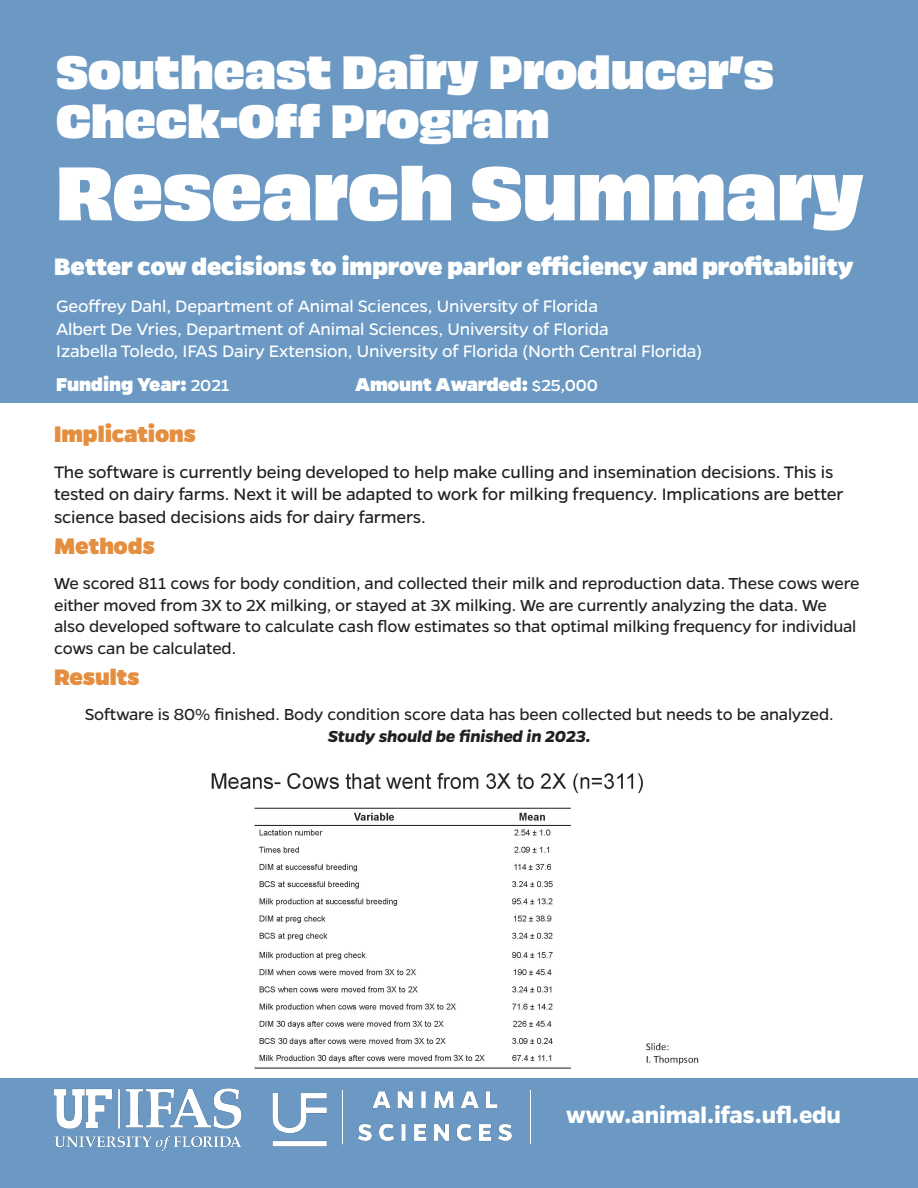
<style>
.page{position:relative;width:918px;height:1188px;background:#fff}
.page>*{position:absolute;margin:0;border:0;box-sizing:border-box;transform-origin:0 0}
.t1{font:70.5px "Obviously Blck";color:#fff}
.t2{font:43.5px "Obviously Blck";color:#fff}
.t3{font:800 27px "Gentona";letter-spacing:-.005em;color:#fff}
.t4{font:800 25.5px "Gentona";letter-spacing:-.005em;color:#e48e3f}
.t5{font:700 25.5px "Gentona";letter-spacing:-.01em;color:#fff}
.t6{font:800 21px "Gentona";letter-spacing:-.005em;color:#fff}
.t7{font:18.75px/22.5px "Gentona";letter-spacing:-.01em;color:#231f20}
.t8{font:18.75px "Gentona";letter-spacing:-.01em;color:#fff}
.t9{font:18px/21.6px "Gentona";letter-spacing:-.01em;color:#231f20}
.s1{font-weight:500;font-size:18px}
.s2{font-weight:700;font-style:italic}
</style>
<div class="page">
<div style="left:0;top:1078px;width:918px;height:110px;background:#6b99c3"></div>
<div style="left:0;top:1px;width:918px;height:402px;background:#6b99c3"></div>
<img style="left:54px;top:1088px;width:478px;height:63px">
<img style="left:211px;top:773px;width:488px;height:296px">
<p class="t2" style="left:56px;top:38px;width:719px">Southeast Dairy Producer’s</p>
<p class="t2" style="left:56px;top:87px;width:495px">Check-Off Program</p>
<p class="t1" style="left:56px;top:137px;width:809px">Research Summary</p>
<p class="t3" style="left:54px;top:251px;width:801px">Better cow decisions to improve parlor efficiency and profitability</p>
<p class="t8" style="left:56px;top:296px;width:543px">Geoffrey Dahl, Department of Animal Sciences, University of Florida</p>
<p class="t8" style="left:56px;top:318px;width:554px">Albert De Vries, Department of Animal Sciences, University of Florida</p>
<p class="t8" style="left:56px;top:341px;width:648px">Izabella Toledo, IFAS Dairy Extension, University of Florida (North Central Florida)</p>
<p class="t6" style="left:56px;top:372px;width:175px">Funding Year: <span class="s1">2021</span></p>
<p class="t6" style="left:355px;top:372px;width:244px">Amount Awarded: <span class="s1">$25,000</span></p>
<p class="t4" style="left:54px;top:419px;width:144px">Implications</p>
<p class="t7" style="left:54px;top:461px;width:791px">The software is currently being developed to help make culling and insemination decisions. This is tested on dairy farms. Next it will be adapted to work for milking frequency. Implications are better science based decisions aids for dairy farmers.</p>
<p class="t4" style="left:54px;top:531px;width:102px">Methods</p>
<p class="t9" style="left:54px;top:573px;width:807px">We scored 811 cows for body condition, and collected their milk and reproduction data. These cows were either moved from 3X to 2X milking, or stayed at 3X milking. We are currently analyzing the data. We also developed software to calculate cash flow estimates so that optimal milking frequency for individual cows can be calculated.</p>
<p class="t4" style="left:54px;top:662px;width:87px">Results</p>
<p class="t9" style="left:85px;top:704px;width:750px;text-align:center">Software is 80% finished. Body condition score data has been collected but needs to be analyzed.<br><span class="s2">Study should be finished in 2023.</span></p>
<p class="t5" style="left:566px;top:1100px;width:276px">www.animal.ifas.ufl.edu</p>
</div>
